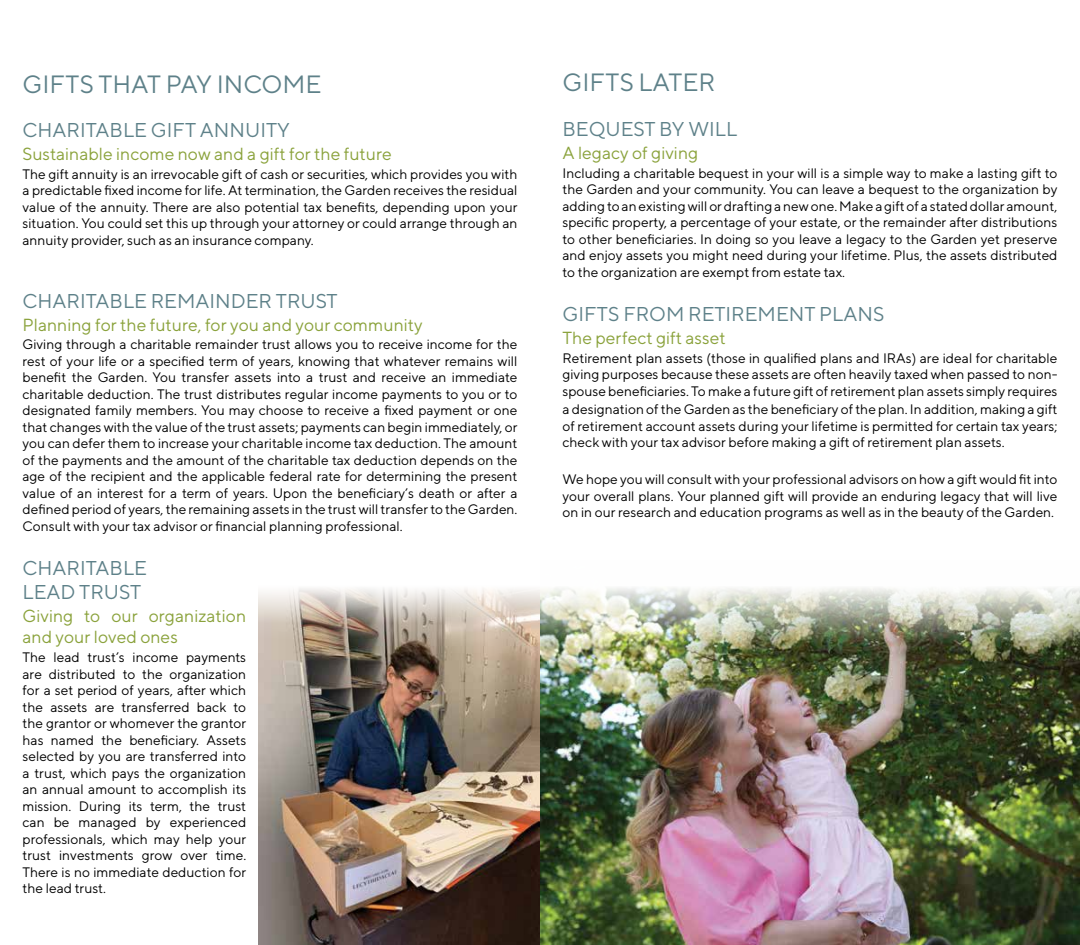
<style>
.page{position:relative;width:1080px;height:945px;background:#fff}
.page>*{position:absolute;margin:0;border:0;box-sizing:border-box;transform-origin:0 0}
.t1{font:25px "TT Norms";color:#5e8189}
.t2{font:20px/24px "TT Norms";color:#5e8189}
.t3{font:17.5px/21px "TT Norms";color:#8aa23b}
.t4{font:13.75px/16.5px "TT Norms";color:#000;text-align:justify}
</style>
<div class="page">
<img style="left:259px;top:588px;width:281px;height:357px">
<img style="left:540px;top:588px;width:540px;height:357px">
<h1 class="t1" style="left:22px;top:69px;width:301px">GIFTS THAT PAY INCOME</h1>
<h2 class="t2" style="left:22px;top:118px;width:269px">CHARITABLE GIFT ANNUITY</h2>
<p class="t3" style="left:22px;top:143px;width:371px">Sustainable income now and a gift for the future</p>
<p class="t4" style="left:22px;top:165px;width:497px">The gift annuity is an irrevocable gift of cash or securities, which provides you with a predictable fixed income for life. At termination, the Garden receives the residual value of the annuity. There are also potential tax benefits, depending upon your situation. You could set this up through your attorney or could arrange through an annuity provider, such as an insurance company.</p>
<h2 class="t2" style="left:22px;top:288px;width:317px">CHARITABLE REMAINDER TRUST</h2>
<p class="t3" style="left:22px;top:314px;width:402px">Planning for the future, for you and your community</p>
<p class="t4" style="left:22px;top:336px;width:497px">Giving through a charitable remainder trust allows you to receive income for the rest of your life or a specified term of years, knowing that whatever remains will benefit the Garden. You transfer assets into a trust and receive an immediate charitable deduction. The trust distributes regular income payments to you or to designated family members. You may choose to receive a fixed payment or one that changes with the value of the trust assets; payments can begin immediately, or you can defer them to increase your charitable income tax deduction. The amount of the payments and the amount of the charitable tax deduction depends on the age of the recipient and the applicable federal rate for determining the present value of an interest for a term of years. Upon the beneficiary’s death or after a defined period of years, the remaining assets in the trust will transfer to the Garden.<br>Consult with your tax advisor or financial planning professional.</p>
<h2 class="t2" style="left:22px;top:556px;width:126px">CHARITABLE<br>LEAD TRUST</h2>
<p class="t3" style="left:22px;top:605px;width:225px">Giving to our organization and your loved ones</p>
<p class="t4" style="left:22px;top:649px;width:225px">The lead trust’s income payments are distributed to the organization for a set period of years, after which the assets are transferred back to the grantor or whomever the grantor has named the beneficiary. Assets selected by you are transferred into a trust, which pays the organization an annual amount to accomplish its mission. During its term, the trust can be managed by experienced professionals, which may help your trust investments grow over time.<br>There is no immediate deduction for the lead trust.</p>
<h1 class="t1" style="left:562px;top:67px;width:154px">GIFTS LATER</h1>
<h2 class="t2" style="left:562px;top:117px;width:176px">BEQUEST BY WILL</h2>
<p class="t3" style="left:562px;top:142px;width:137px">A legacy of giving</p>
<p class="t4" style="left:562px;top:164px;width:497px">Including a charitable bequest in your will is a simple way to make a lasting gift to the Garden and your community. You can leave a bequest to the organization by adding to an existing will or drafting a new one. Make a gift of a stated dollar amount, specific property, a percentage of your estate, or the remainder after distributions to other beneficiaries. In doing so you leave a legacy to the Garden yet preserve and enjoy assets you might need during your lifetime. Plus, the assets distributed to the organization are exempt from estate tax.</p>
<h2 class="t2" style="left:562px;top:302px;width:323px">GIFTS FROM RETIREMENT PLANS</h2>
<p class="t3" style="left:562px;top:327px;width:165px">The perfect gift asset</p>
<p class="t4" style="left:562px;top:349px;width:497px">Retirement plan assets (those in qualified plans and IRAs) are ideal for charitable giving purposes because these assets are often heavily taxed when passed to non&shy;spouse beneficiaries. To make a future gift of retirement plan assets simply requires</p>
<p class="t4" style="left:562px;top:401px;width:496px">a designation of the Garden as the beneficiary of the plan. In addition, making a gift of retirement account assets during your lifetime is permitted for certain tax years; check with your tax advisor before making a gift of retirement plan assets.</p>
<p class="t4" style="left:562px;top:471px;width:497px">We hope you will consult with your professional advisors on how a gift would fit into your overall plans. Your planned gift will provide an enduring legacy that will live on in our research and education programs as well as in the beauty of the Garden.</p>
</div>
